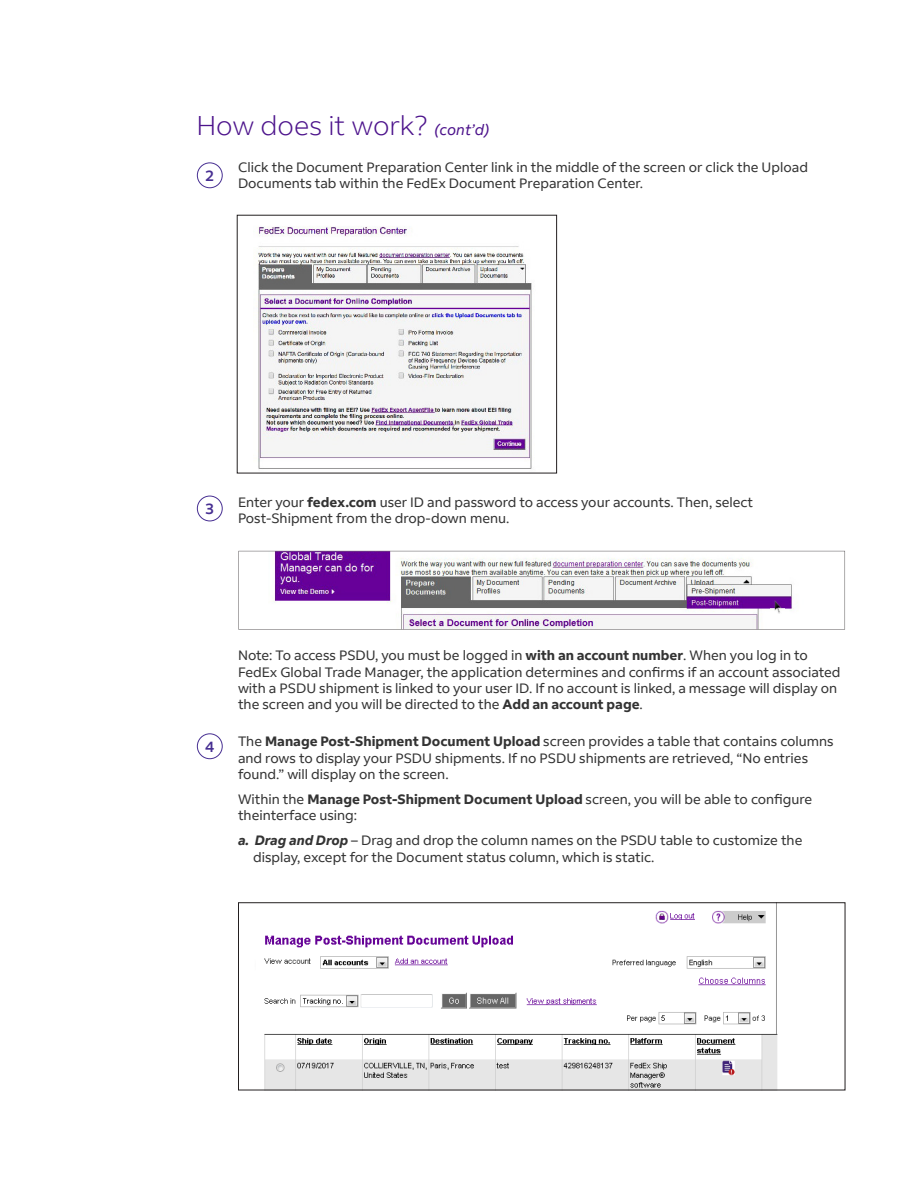
<style>
.page{position:relative;width:918px;height:1188px;background:#fff}
.page>*{position:absolute;margin:0;border:0;box-sizing:border-box;transform-origin:0 0}
.t1{font:300 27px "Fed Ex Sans";color:#4d148c}
.t2{font:500 15px "Fed Ex Sans";color:#472f92}
.t3{font:13.5px/16.2px "Fed Ex Sans";color:#333}
.s1{font-weight:400;font-style:italic;font-size:15px}
.s2{font-weight:700}
.s3{font-weight:700;font-style:italic}
</style>
<div class="page">
<img style="left:264px;top:905px;width:514px;height:183px">
<div style="left:197px;top:496px;width:26px;height:25px;border:1px solid #472f92;border-radius:50%"></div>
<div style="left:197px;top:162px;width:26px;height:26px;border:1px solid #472f92;border-radius:50%"></div>
<img style="left:254px;top:226px;width:278px;height:243px">
<img style="left:239px;top:551px;width:606px;height:78px">
<div style="left:197px;top:733px;width:26px;height:26px;border:1px solid #472f92;border-radius:50%"></div>
<div style="left:503px;top:216px;width:35px;height:19px;background:#fff"></div>
<svg style="left:771px;top:600px;width:13px;height:13px"></svg>
<h1 class="t1" style="left:196px;top:110px;width:295px">How does it work? <span class="s1">(cont’d)</span></h1>
<p class="t3" style="left:238px;top:159px;width:571px">Click the Document Preparation Center link in the middle of the screen or click the Upload<br>Documents tab within the FedEx Document Preparation Center.</p>
<p class="t2" style="left:205px;top:167px;width:11px">2</p>
<p class="t2" style="left:205px;top:500px;width:11px">3</p>
<p class="t3" style="left:238px;top:494px;width:517px">Enter your <span class="s2">fedex.com</span> user ID and password to access your accounts. Then, select<br>Post-Shipment from the drop-down menu.</p>
<p class="t2" style="left:205px;top:738px;width:11px">4</p>
<p class="t3" style="left:238px;top:648px;width:604px">Note: To access PSDU, you must be logged in <span class="s2">with an account number</span>. When you log in to FedEx Global Trade Manager, the application determines and confirms if an account associated with a PSDU shipment is linked to your user ID. If no account is linked, a message will display on the screen and you will be directed to the <span class="s2">Add an account page</span>.</p>
<p class="t3" style="left:238px;top:734px;width:597px">The <span class="s2">Manage Post-Shipment Document Upload</span> screen provides a table that contains columns and rows to display your PSDU shipments. If no PSDU shipments are retrieved, “No entries found.” will display on the screen.</p>
<p class="t3" style="left:238px;top:791px;width:576px">Within the <span class="s2">Manage Post-Shipment Document Upload</span> screen, you will be able to configure theinterface using:</p>
<p class="t3" style="left:253px;top:833px;width:551px;text-indent:-15px"><span class="s3">a. Drag and Drop</span> – Drag and drop the column names on the PSDU table to customize the display, except for the Document status column, which is static.</p>
</div>
